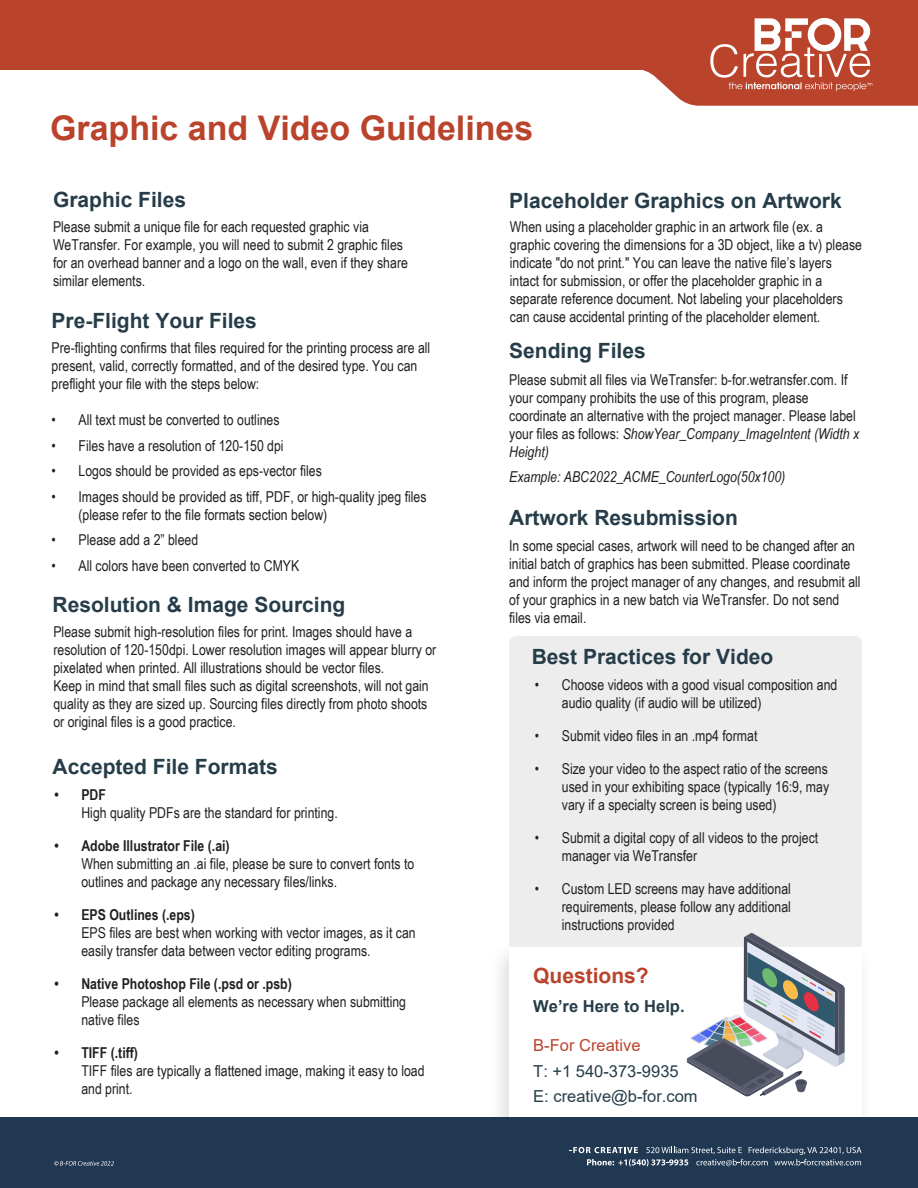
<style>
.page{position:relative;width:918px;height:1188px;background:#fff}
.page>*{position:absolute;margin:0;border:0;box-sizing:border-box;transform-origin:0 0}
.t1{font:700 33.9px "Arial";color:#ba432c}
.t2{font:700 21px "Arial";color:#263d49}
.t3{font:700 21px "Arial";color:#ba432c}
.t4{font:16.5px/25.5px "Arial";color:#263d49}
.t5{font:700 16.5px "Arial";color:#263d49}
.t6{font:16.5px "Arial";color:#ba432c}
.t7{font:15px/18px "Arial Narrow";color:#231f20}
.t8{font:700 15px "Arial Narrow";color:#231f20}
.t9{font:italic 15px "Arial Narrow";color:#231f20}
.s1{font-style:italic}
</style>
<div class="page">
<img style="left:482px;top:955px;width:398px;height:163px">
<div style="left:509px;top:947px;width:353px;height:171px;background:#fff"></div>
<div style="left:509px;top:636px;width:353px;height:311px;background:#ededee"></div>
<div style="left:0;top:1118px;width:918px;height:70px;background:#213853"></div>
<svg style="left:54px;top:1161px;width:60px;height:5px"></svg>
<svg style="left:569px;top:1147px;width:293px;height:19px"></svg>
<svg style="left:687px;top:933px;width:158px;height:164px"></svg>
<svg style="left:643px;top:70px;width:275px;height:36px;background:#c45e4a"></svg>
<div style="left:0;top:0;width:918px;height:70px;background:#ba432c"></div>
<svg style="left:710px;top:18px;width:162px;height:73px"></svg>
<h1 class="t1" style="left:50px;top:104px;width:485px">Graphic and Video Guidelines</h1>
<h2 class="t2" style="left:53px;top:185px;width:135px">Graphic Files</h2>
<p class="t7" style="left:53px;top:218px;width:356px">Please submit a unique file for each requested graphic via WeTransfer. For example, you will need to submit 2 graphic files for an overhead banner and a logo on the wall, even if they share similar elements.</p>
<h2 class="t2" style="left:52px;top:306px;width:207px">Pre-Flight Your Files</h2>
<p class="t7" style="left:52px;top:338px;width:380px">Pre-flighting confirms that files required for the printing process are all present, valid, correctly formatted, and of the desired type. You can preflight your file with the steps below:</p>
<p class="t7" style="left:52px;top:410px;width:230px">• All text must be converted to outlines</p>
<p class="t7" style="left:52px;top:436px;width:234px">• Files have a resolution of 120-150 dpi</p>
<p class="t7" style="left:52px;top:461px;width:272px">• Logos should be provided as eps-vector files</p>
<p class="t7" style="left:79px;top:487px;width:349px;text-indent:-27px">• Images should be provided as tiff, PDF, or high-quality jpeg files (please refer to the file formats section below)</p>
<p class="t7" style="left:52px;top:530px;width:148px">• Please add a 2” bleed</p>
<p class="t7" style="left:52px;top:556px;width:249px">• All colors have been converted to CMYK</p>
<h2 class="t2" style="left:53px;top:590px;width:294px">Resolution &amp; Image Sourcing</h2>
<p class="t7" style="left:53px;top:623px;width:384px">Please submit high-resolution files for print. Images should have a resolution of 120-150dpi. Lower resolution images will appear blurry or pixelated when printed. All illustrations should be vector files.<br>Keep in mind that small files such as digital screenshots, will not gain quality as they are sized up. Sourcing files directly from photo shoots or original files is a good practice.</p>
<h2 class="t2" style="left:53px;top:751px;width:227px">Accepted File Formats</h2>
<p class="t8" style="left:54px;top:783px;width:53px">• PDF</p>
<p class="t7" style="left:81px;top:803px;width:258px">High quality PDFs are the standard for printing.</p>
<p class="t8" style="left:54px;top:834px;width:177px">• Adobe Illustrator File (.ai)</p>
<p class="t7" style="left:81px;top:854px;width:334px">When submitting an .ai file, please be sure to convert fonts to outlines and package any necessary files/links.</p>
<p class="t8" style="left:54px;top:903px;width:142px">• EPS Outlines (.eps)</p>
<p class="t7" style="left:81px;top:923px;width:336px">EPS files are best when working with vector images, as it can easily transfer data between vector editing programs.</p>
<p class="t8" style="left:54px;top:972px;width:239px">• Native Photoshop File (.psd or .psb)</p>
<p class="t7" style="left:81px;top:992px;width:326px">Please package all elements as necessary when submitting native files</p>
<p class="t8" style="left:54px;top:1041px;width:85px">• TIFF (.tiff)</p>
<p class="t7" style="left:81px;top:1061px;width:345px">TIFF files are typically a flattened image, making it easy to load and print.</p>
<h2 class="t2" style="left:509px;top:186px;width:334px">Placeholder Graphics on Artwork</h2>
<p class="t7" style="left:510px;top:218px;width:354px">When using a placeholder graphic in an artwork file (ex. a graphic covering the dimensions for a 3D object, like a tv) please indicate "do not print." You can leave the native file’s layers intact for submission, or offer the placeholder graphic in a separate reference document. Not labeling your placeholders can cause accidental printing of the placeholder element.</p>
<h2 class="t2" style="left:509px;top:336px;width:138px">Sending Files</h2>
<p class="t7" style="left:509px;top:370px;width:352px">Please submit all files via WeTransfer: b-for.wetransfer.com. If your company prohibits the use of this program, please coordinate an alternative with the project manager. Please label your files as follows: <span class="s1">ShowYear_Company_ImageIntent (Width x Height)</span></p>
<p class="t9" style="left:509px;top:466px;width:278px">Example: ABC2022_ACME_CounterLogo(50x100)</p>
<h2 class="t2" style="left:509px;top:503px;width:230px">Artwork Resubmission</h2>
<p class="t7" style="left:509px;top:536px;width:353px">In some special cases, artwork will need to be changed after an initial batch of graphics has been submitted. Please coordinate and inform the project manager of any changes, and resubmit all of your graphics in a new batch via WeTransfer. Do not send files via email.</p>
<h2 class="t2" style="left:532px;top:642px;width:243px">Best Practices for Video</h2>
<p class="t7" style="left:562px;top:676px;width:277px;text-indent:-27px">• Choose videos with a good visual composition and audio quality (if audio will be utilized)</p>
<p class="t7" style="left:535px;top:727px;width:224px">• Submit video files in an .mp4 format</p>
<p class="t7" style="left:562px;top:760px;width:269px;text-align:justify;text-indent:-27px">• Size your video to the aspect ratio of the screens used in your exhibiting space (typically 16:9, may vary if a specialty screen is being used)</p>
<p class="t7" style="left:562px;top:829px;width:258px;text-indent:-27px">• Submit a digital copy of all videos to the project manager via WeTransfer</p>
<p class="t7" style="left:562px;top:880px;width:231px;text-align:justify;text-indent:-27px">• Custom LED screens may have additional requirements, please follow any additional instructions provided</p>
<h2 class="t3" style="left:533px;top:961px;width:117px">Questions?</h2>
<p class="t5" style="left:533px;top:994px;width:153px">We’re Here to Help.</p>
<p class="t6" style="left:533px;top:1034px;width:109px">B-For Creative</p>
<p class="t4" style="left:533px;top:1058px;width:166px">T: +1 540-373-9935<br>E: creative@b-for.com</p>
</div>
